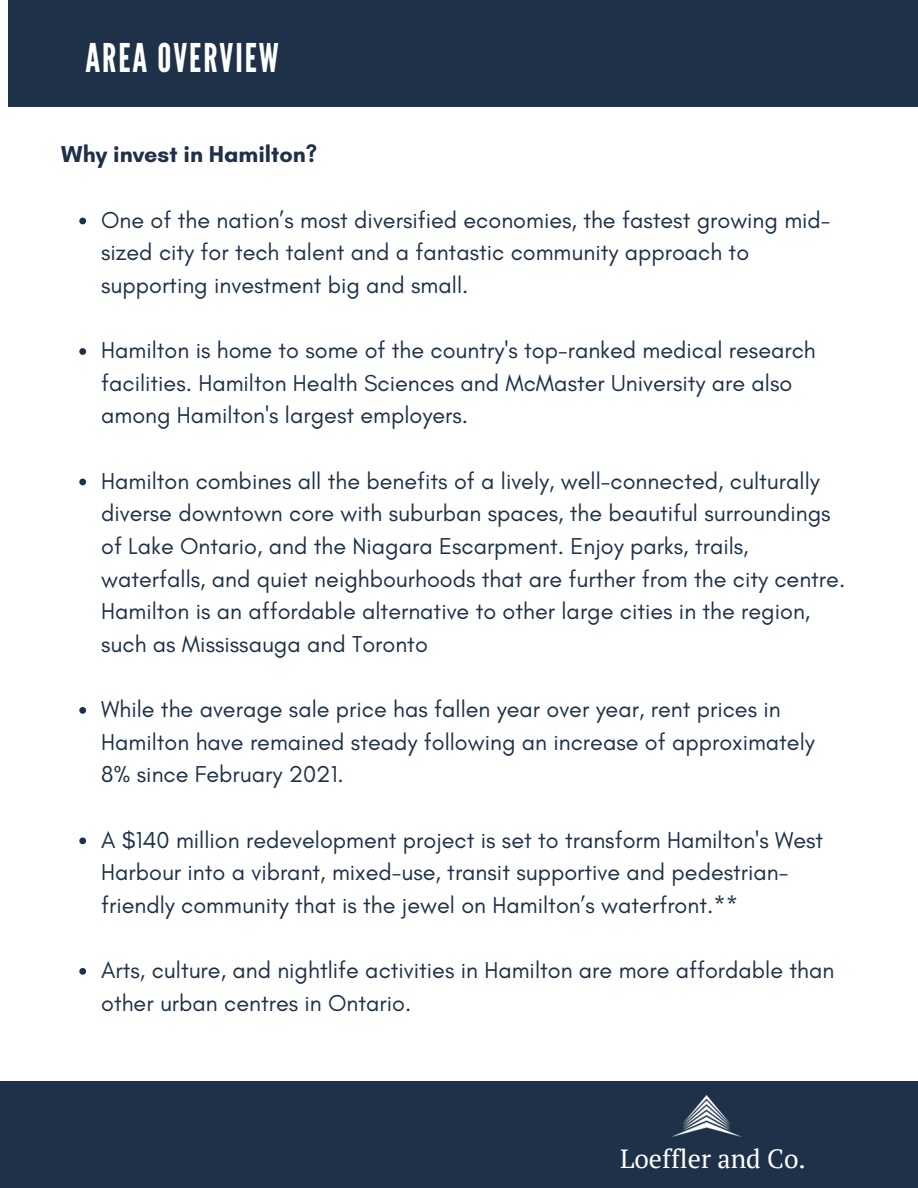
<style>
.page{position:relative;width:918px;height:1188px;background:#fff}
.page>*{position:absolute;margin:0;border:0;box-sizing:border-box;transform-origin:0 0}
.t1{font:39.45px "League Gothic";letter-spacing:.05em;color:#fff}
.t2{font:26.25px "PT Serif";color:#fff}
.t3{font:23.4px/32.7px "Glacial Indifference";color:#1e3148}
.t4{font:700 23.4px "Glacial Indifference";color:#1e3148}
</style>
<div class="page">
<div style="left:8px;top:0;width:910px;height:107px;background:#1e3148"></div>
<div style="left:0;top:1081px;width:918px;height:107px;background:#1e3148"></div>
<img style="left:671px;top:1096px;width:71px;height:41px">
<svg style="left:79px;top:218px;width:7px;height:6px"></svg>
<svg style="left:79px;top:348px;width:7px;height:7px"></svg>
<svg style="left:79px;top:479px;width:7px;height:6px"></svg>
<svg style="left:79px;top:707px;width:7px;height:7px"></svg>
<svg style="left:79px;top:837px;width:7px;height:7px"></svg>
<svg style="left:79px;top:968px;width:7px;height:7px"></svg>
<h3 class="t1" style="left:86px;top:35px;width:195px">AREA OVERVIEW</h3>
<p class="t4" style="left:61px;top:140px;width:257px">Why invest in Hamilton?</p>
<p class="t3" style="left:101px;top:203px;width:731px">One of the nation’s most diversified economies, the fastest growing mid&shy;sized city for tech talent and a fantastic community approach to supporting investment big and small.</p>
<p class="t3" style="left:101px;top:334px;width:716px">Hamilton is home to some of the country's top-ranked medical research facilities. Hamilton Health Sciences and McMaster University are also among Hamilton's largest employers.</p>
<p class="t3" style="left:101px;top:464px;width:746px">Hamilton combines all the benefits of a lively, well-connected, culturally diverse downtown core with suburban spaces, the beautiful surroundings of Lake Ontario, and the Niagara Escarpment. Enjoy parks, trails, waterfalls, and quiet neighbourhoods that are further from the city centre.<br>Hamilton is an affordable alternative to other large cities in the region, such as Mississauga and Toronto</p>
<p class="t3" style="left:101px;top:693px;width:715px">While the average sale price has fallen year over year, rent prices in<br>Hamilton have remained steady following an increase of approximately<br>8% since February 2021.</p>
<p class="t3" style="left:101px;top:823px;width:724px">A $140 million redevelopment project is set to transform Hamilton's West<br>Harbour into a vibrant, mixed-use, transit supportive and pedestrian&shy;friendly community that is the jewel on Hamilton’s waterfront.**</p>
<p class="t3" style="left:101px;top:954px;width:735px">Arts, culture, and nightlife activities in Hamilton are more affordable than other urban centres in Ontario.</p>
<h1 class="t2" style="left:620px;top:1141px;width:187px">Loeffler and Co.</h1>
</div>
